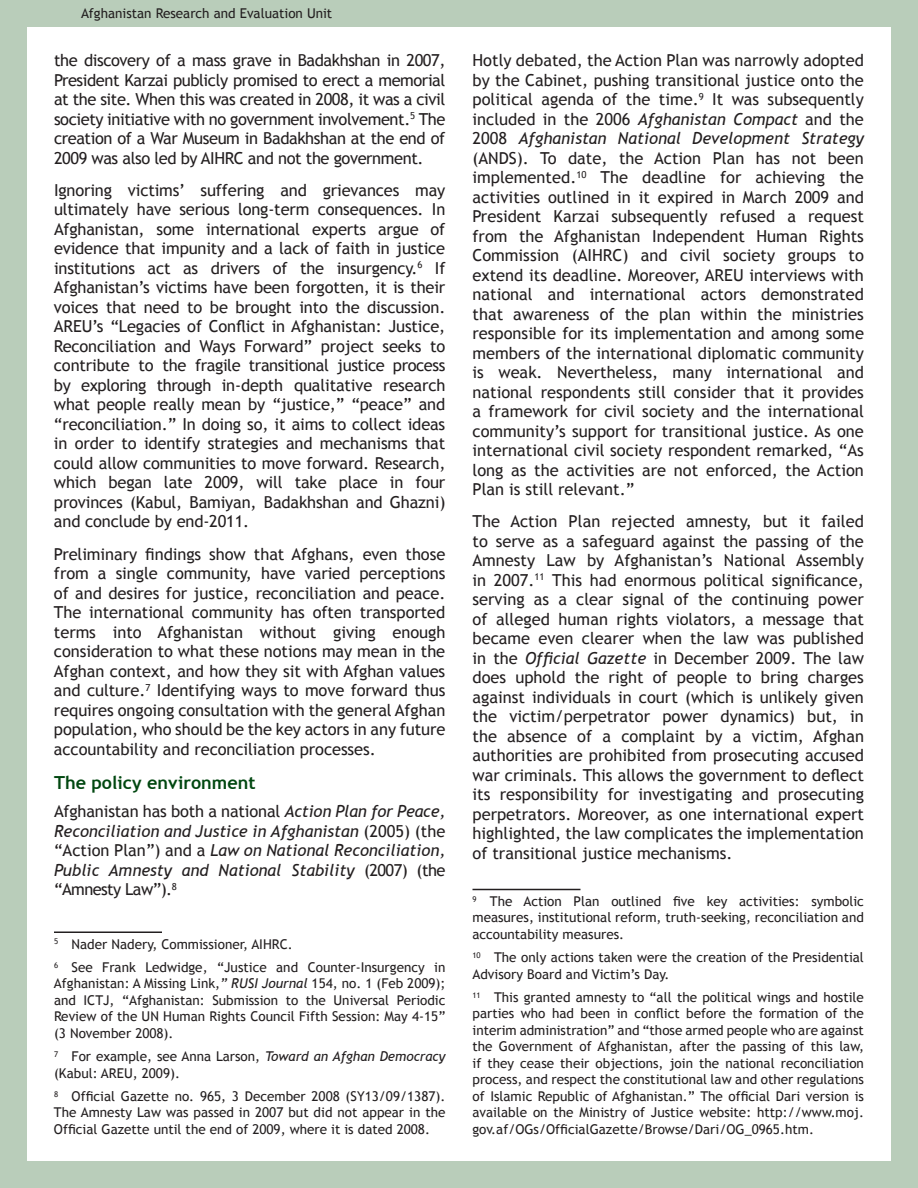
<style>
.page{position:relative;width:918px;height:1188px;background:#fff}
.page>*{position:absolute;margin:0;border:0;box-sizing:border-box;transform-origin:0 0}
.t1{font:700 18px "Trebuchet MS";color:#004710}
.t2{font:16.5px/19.5px "Trebuchet MS";letter-spacing:-.005em;color:#231f20;text-align:justify}
.t3{font:italic 16.5px/19.5px "Trebuchet MS";color:#231f20;text-align:justify}
.t4{font:13.5px/16.5px "Trebuchet MS";color:#231f20;text-align:justify}
.s1{font-style:normal}
.s2{font-style:italic}
</style>
<div class="page">
<div style="left:0;top:0;width:918px;height:27px;background:#b9cdba"></div>
<hr style="left:54px;top:932px;width:108px;height:1px;background:#231f20">
<hr style="left:472px;top:889px;width:108px;height:1px;background:#231f20">
<div style="left:0;top:0;width:27px;height:1188px;background:#b9cdba"></div>
<div style="left:0;top:1161px;width:918px;height:27px;background:#b9cdba"></div>
<div style="left:891px;top:0;width:27px;height:1188px;background:#b9cdba"></div>
<p class="t4" style="left:81px;top:6px;width:253px">Afghanistan Research and Evaluation Unit</p>
<p class="t2" style="left:54px;top:51px;width:393px">the discovery of a mass grave in Badakhshan in 2007, President Karzai publicly promised to erect a memorial at the site. When this was created in 2008, it was a civil society initiative with no government involvement.<sup>5</sup> The creation of a War Museum in Badakhshan at the end of 2009 was also led by AIHRC and not the government.</p>
<p class="t2" style="left:54px;top:181px;width:393px">Ignoring victims’ suffering and grievances may ultimately have serious long-term consequences. In Afghanistan, some international experts argue of evidence that impunity and a lack of faith in justice institutions act as drivers of the insurgency.<sup>6</sup> If Afghanistan’s victims have been forgotten, it is their voices that need to be brought into the discussion.<br>AREU’s “Legacies of Conflict in Afghanistan: Justice, Reconciliation and Ways Forward” project seeks to contribute to the fragile transitional justice process by exploring through in-depth qualitative research what people really mean by “justice,” “peace” and “reconciliation.” In doing so, it aims to collect ideas in order to identify strategies and mechanisms that could allow communities to move forward. Research, which began late 2009, will take place in four provinces (Kabul, Bamiyan, Badakhshan and Ghazni) and conclude by end-2011.</p>
<p class="t2" style="left:54px;top:544px;width:393px">Preliminary findings show that Afghans, even those from a single community, have varied perceptions of and desires for justice, reconciliation and peace.<br>The international community has often transported terms into Afghanistan without giving enough consideration to what these notions may mean in the Afghan context, and how they sit with Afghan values and culture.<sup>7</sup> Identifying ways to move forward thus requires ongoing consultation with the general Afghan population, who should be the key actors in any future accountability and reconciliation processes.</p>
<p class="t1" style="left:54px;top:771px;width:203px">The policy environment</p>
<p class="t3" style="left:54px;top:802px;width:393px"><span class="s1">Afghanistan has both a national</span> Action Plan for Peace, Reconciliation and Justice in Afghanistan <span class="s1">(2005) (the “Action Plan”) and a</span> Law on National Reconciliation, Public Amnesty and National Stability <span class="s1">(2007) (the “Amnesty Law”).</span><sup>8</sup></p>
<p class="t4" style="left:54px;top:933px;width:393px;line-height:23.2px"><sup>5</sup> Nader Nadery, Commissioner, AIHRC.<br><sup>6</sup> See Frank Ledwidge, “Justice and Counter-Insurgency in</p>
<p class="t4" style="left:54px;top:976px;width:393px">Afghanistan: A Missing Link,<span class="s2">” RUSI Journal</span> 154, no. 1 (Feb 2009); and ICTJ, “Afghanistan: Submission to the Universal Periodic Review of the UN Human Rights Council Fifth Session: May 4-15” (3 November 2008).</p>
<p class="t4" style="left:54px;top:1048px;width:393px"><sup>7</sup> For example, see Anna Larson, <span class="s2">Toward an Afghan Democracy </span>(Kabul: AREU, 2009).</p>
<p class="t4" style="left:54px;top:1088px;width:393px"><sup>8</sup> Official Gazette no. 965, 3 December 2008 (SY13/09/1387).<br>The Amnesty Law was passed in 2007 but did not appear in the Official Gazette until the end of 2009, where it is dated 2008.</p>
<p class="t2" style="left:472px;top:51px;width:393px">Hotly debated, the Action Plan was narrowly adopted by the Cabinet, pushing transitional justice onto the political agenda of the time.<sup>9</sup> It was subsequently included in the 2006 <span class="s2">Afghanistan Compact</span> and the 2008 <span class="s2">Afghanistan National Development Strategy </span>(ANDS). To date, the Action Plan has not been implemented.<sup>10</sup> The deadline for achieving the activities outlined in it expired in March 2009 and President Karzai subsequently refused a request from the Afghanistan Independent Human Rights Commission (AIHRC) and civil society groups to extend its deadline. Moreover, AREU interviews with national and international actors demonstrated that awareness of the plan within the ministries responsible for its implementation and among some members of the international diplomatic community is weak. Nevertheless, many international and national respondents still consider that it provides a framework for civil society and the international community’s support for transitional justice. As one international civil society respondent remarked, “As long as the activities are not enforced, the Action Plan is still relevant.”</p>
<p class="t2" style="left:472px;top:512px;width:393px">The Action Plan rejected amnesty, but it failed to serve as a safeguard against the passing of the Amnesty Law by Afghanistan’s National Assembly in 2007.<sup>11</sup> This had enormous political significance, serving as a clear signal of the continuing power of alleged human rights violators, a message that became even clearer when the law was published in the <span class="s2">Official Gazette</span> in December 2009. The law does uphold the right of people to bring charges against individuals in court (which is unlikely given the victim/perpetrator power dynamics) but, in the absence of a complaint by a victim, Afghan authorities are prohibited from prosecuting accused war criminals. This allows the government to deflect its responsibility for investigating and prosecuting perpetrators. Moreover, as one international expert highlighted, the law complicates the implementation of transitional justice mechanisms.</p>
<p class="t4" style="left:472px;top:893px;width:393px"><sup>9</sup> The Action Plan outlined five key activities: symbolic measures, institutional reform, truth-seeking, reconciliation and accountability measures.</p>
<p class="t4" style="left:472px;top:949px;width:393px"><sup>10</sup> The only actions taken were the creation of the Presidential<br>Advisory Board and Victim’s Day.</p>
<p class="t4" style="left:472px;top:989px;width:393px"><sup>11</sup> This granted amnesty to “all the political wings and hostile parties who had been in conflict before the formation of the interim administration” and “those armed people who are against the Government of Afghanistan, after the passing of this law, if they cease their objections, join the national reconciliation process, and respect the constitutional law and other regulations of Islamic Republic of Afghanistan.” The official Dari version is available on the Ministry of Justice website: http://www.moj. gov.af/OGs/OfficialGazette/Browse/Dari/OG_0965.htm.</p>
</div>
